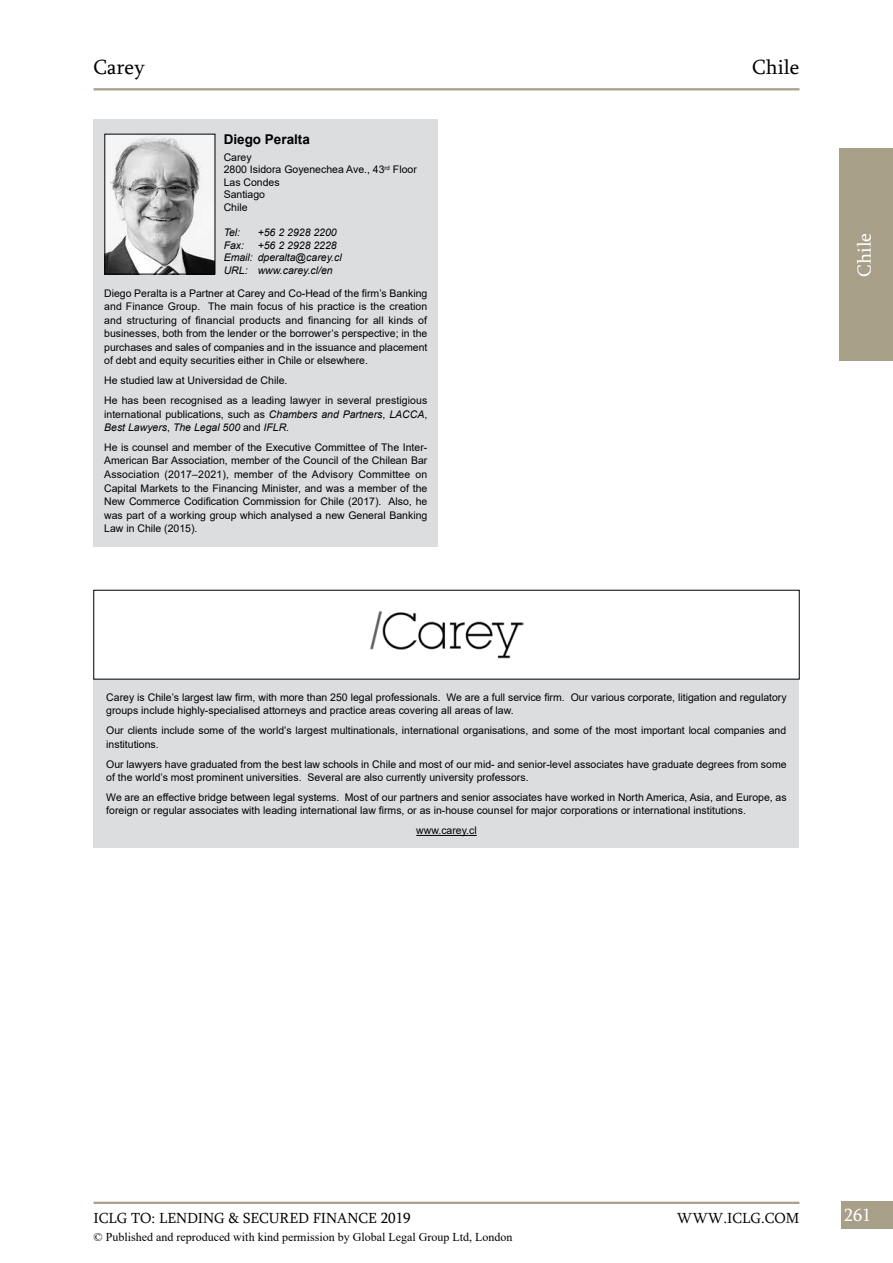
<style>
.page{position:relative;width:893px;height:1263px;background:#fff}
.page>*{position:absolute;margin:0;border:0;box-sizing:border-box;transform-origin:0 0}
.t1{font:21px "Sylfaen";color:#000}
.t2{font:19.5px "Sylfaen";color:#fff}
.t3{font:18px "Sylfaen";color:#fff}
.t4{font:15px "Sylfaen";color:#000}
.t5{font:700 13.5px "Arial";color:#000}
.t6{font:12px "Times New Roman";color:#000}
.t7{font:10.5px/13.5px "Arial";color:#000}
.t8{font:italic 10.5px/12.6px "Arial";color:#000}
.s1{font-style:normal}
</style>
<div class="page">
<div style="left:841px;top:1201px;width:52px;height:28px;background:#a79f88"></div>
<hr style="left:94px;top:1202px;width:705px;height:2px;background:#a79f88">
<hr style="left:94px;top:88px;width:705px;height:2px;background:#a79f88">
<div style="left:840px;top:148px;width:53px;height:213px;background:#a79f88"></div>
<div style="left:94px;top:679px;width:705px;height:169px;background:#dcddde"></div>
<hr style="left:416px;top:835px;width:61px;height:1px;background:#000">
<div style="left:94px;top:119px;width:344px;height:428px;background:#dcddde"></div>
<img style="left:107px;top:136px;width:106px;height:136px">
<div style="left:105px;top:134px;width:110px;height:140px;border:1px solid #000"></div>
<img style="left:370px;top:611px;width:153px;height:47px">
<h1 class="t1" style="left:94px;top:53px;width:53px">Carey</h1>
<h1 class="t1" style="left:752px;top:53px;width:49px">Chile</h1>
<p class="t5" style="left:224px;top:130px;width:88px">Diego Peralta</p>
<p class="t7" style="left:224px;top:151px;width:195px;line-height:12.6px">Carey<br>2800 Isidora Goyenechea Ave., 43<sup>rd</sup> Floor<br>Las Condes<br>Santiago<br>Chile</p>
<p class="t8" style="left:224px;top:226px;width:18px">Tel:</p>
<p class="t8" style="left:258px;top:226px;width:81px">+56 2 2928 2200</p>
<p class="t8" style="left:224px;top:239px;width:22px">Fax:</p>
<p class="t8" style="left:224px;top:239px;width:120px;text-indent:34px">+56 2 2928 2228<br>Email: dperalta@carey.cl<br>URL: www.carey.cl/en</p>
<p class="t7" style="left:104px;top:286px;width:325px;text-align:justify">Diego Peralta is a Partner at Carey and Co-Head of the firm’s Banking and Finance Group. The main focus of his practice is the creation and structuring of financial products and financing for all kinds of businesses, both from the lender or the borrower’s perspective; in the purchases and sales of companies and in the issuance and placement of debt and equity securities either in Chile or elsewhere.</p>
<p class="t7" style="left:104px;top:370px;width:325px;line-height:20px">He studied law at Universidad de Chile.<br>He has been recognised as a leading lawyer in several prestigious</p>
<p class="t8" style="left:104px;top:407px;width:325px;line-height:13.5px"><span class="s1">international publications, such as</span> Chambers and Partners<span class="s1">,</span> LACCA<span class="s1">,<br></span>Best Lawyers<span class="s1">,</span> The Legal 500 <span class="s1">and</span> IFLR<span class="s1">.</span></p>
<p class="t7" style="left:104px;top:440px;width:325px;text-align:justify">He is counsel and member of the Executive Committee of The Inter-American Bar Association, member of the Council of the Chilean Bar Association (2017–2021), member of the Advisory Committee on Capital Markets to the Financing Minister, and was a member of the New Commerce Codification Commission for Chile (2017). Also, he was part of a working group which analysed a new General Banking Law in Chile (2015).</p>
<h2 class="t2" style="left:851px;top:277px;width:45px;rotate:-90deg">Chile</h2>
<p class="t7" style="left:106px;top:690px;width:682px">Carey is Chile’s largest law firm, with more than 250 legal professionals. We are a full service firm. Our various corporate, litigation and regulatory groups include highly-specialised attorneys and practice areas covering all areas of law.</p>
<p class="t7" style="left:106px;top:724px;width:681px">Our clients include some of the world’s largest multinationals, international organisations, and some of the most important local companies and institutions.</p>
<p class="t7" style="left:106px;top:757px;width:682px">Our lawyers have graduated from the best law schools in Chile and most of our mid- and senior-level associates have graduate degrees from some of the world’s most prominent universities. Several are also currently university professors.</p>
<p class="t7" style="left:106px;top:790px;width:682px">We are an effective bridge between legal systems. Most of our partners and senior associates have worked in North America, Asia, and Europe, as foreign or regular associates with leading international law firms, or as in-house counsel for major corporations or international institutions.</p>
<p class="t7" style="left:416px;top:824px;width:62px">www.carey.cl</p>
<h3 class="t4" style="left:94px;top:1208px;width:319px">ICLG TO: LENDING &amp; SECURED FINANCE 2019</h3>
<h3 class="t4" style="left:677px;top:1208px;width:124px">WWW.ICLG.COM</h3>
<h3 class="t3" style="left:844px;top:1202px;width:28px">261</h3>
<p class="t6" style="left:94px;top:1229px;width:420px">© Published and reproduced with kind permission by Global Legal Group Ltd, London</p>
</div>
